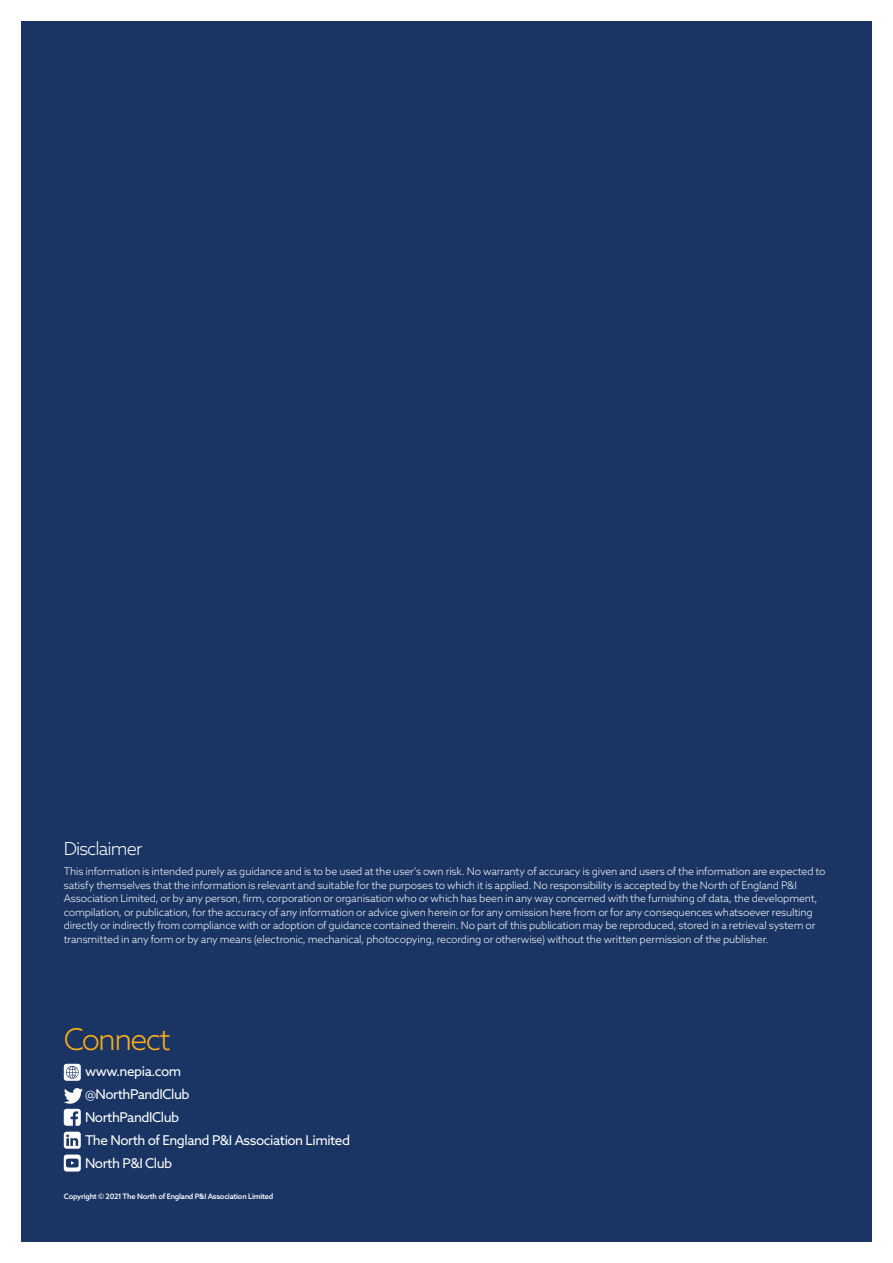
<style>
.page{position:relative;width:893px;height:1263px;background:#fff}
.page>*{position:absolute;margin:0;border:0;box-sizing:border-box;transform-origin:0 0}
.NORTH_-_Contact_-_He{font:300 30px "Azo Sans";letter-spacing:-.06em;color:#faaf18}
.NORTH_-_Checklist{font:300 18px "Azo Sans";letter-spacing:-.05em;color:#fff}
.NORTH_-_Contact_-_Co{font:13.5px "Azo Sans";letter-spacing:-.035em;color:#fff}
.NORTH_-_Disclaimer{font:300 10.5px/13.5px "Azo Sans";letter-spacing:-.015em;color:#fff}
.NORTH_-_Contact_-_Co-2{font:500 7.5px "Azo Sans";letter-spacing:-.03em;color:#fff}
</style>
<div class="page">
<div style="left:21px;top:21px;width:851px;height:1221px;background:#1a3564"></div>
<svg style="left:64px;top:1064px;width:17px;height:17px"></svg>
<svg style="left:64px;top:1088px;width:19px;height:38px"></svg>
<svg style="left:64px;top:1132px;width:17px;height:39px"></svg>
<p class="NORTH_-_Checklist" style="left:64px;top:837px;width:80px">Disclaimer</p>
<p class="NORTH_-_Disclaimer" style="left:64px;top:864px;width:763px">This information is intended purely as guidance and is to be used at the user’s own risk. No warranty of accuracy is given and users of the information are expected to satisfy themselves that the information is relevant and suitable for the purposes to which it is applied. No responsibility is accepted by the North of England P&amp;I Association Limited, or by any person, firm, corporation or organisation who or which has been in any way concerned with the furnishing of data, the development, compilation, or publication, for the accuracy of any information or advice given herein or for any omission here from or for any consequences whatsoever resulting directly or indirectly from compliance with or adoption of guidance contained therein. No part of this publication may be reproduced, stored in a retrieval system or transmitted in any form or by any means (electronic, mechanical, photocopying, recording or otherwise) without the written permission of the publisher.</p>
<p class="NORTH_-_Contact_-_He" style="left:64px;top:1019px;width:108px">Connect</p>
<p class="NORTH_-_Contact_-_Co" style="left:85px;top:1063px;width:98px">www.nepia.com</p>
<p class="NORTH_-_Contact_-_Co" style="left:85px;top:1085px;width:106px">@NorthPandIClub</p>
<p class="NORTH_-_Contact_-_Co" style="left:85px;top:1108px;width:96px">NorthPandIClub</p>
<p class="NORTH_-_Contact_-_Co" style="left:85px;top:1131px;width:267px">The North of England P&amp;I Association Limited</p>
<p class="NORTH_-_Contact_-_Co" style="left:85px;top:1154px;width:89px">North P&amp;I Club</p>
<p class="NORTH_-_Contact_-_Co-2" style="left:64px;top:1191px;width:211px">Copyright © 2021 The North of England P&amp;I Association Limited</p>
</div>
